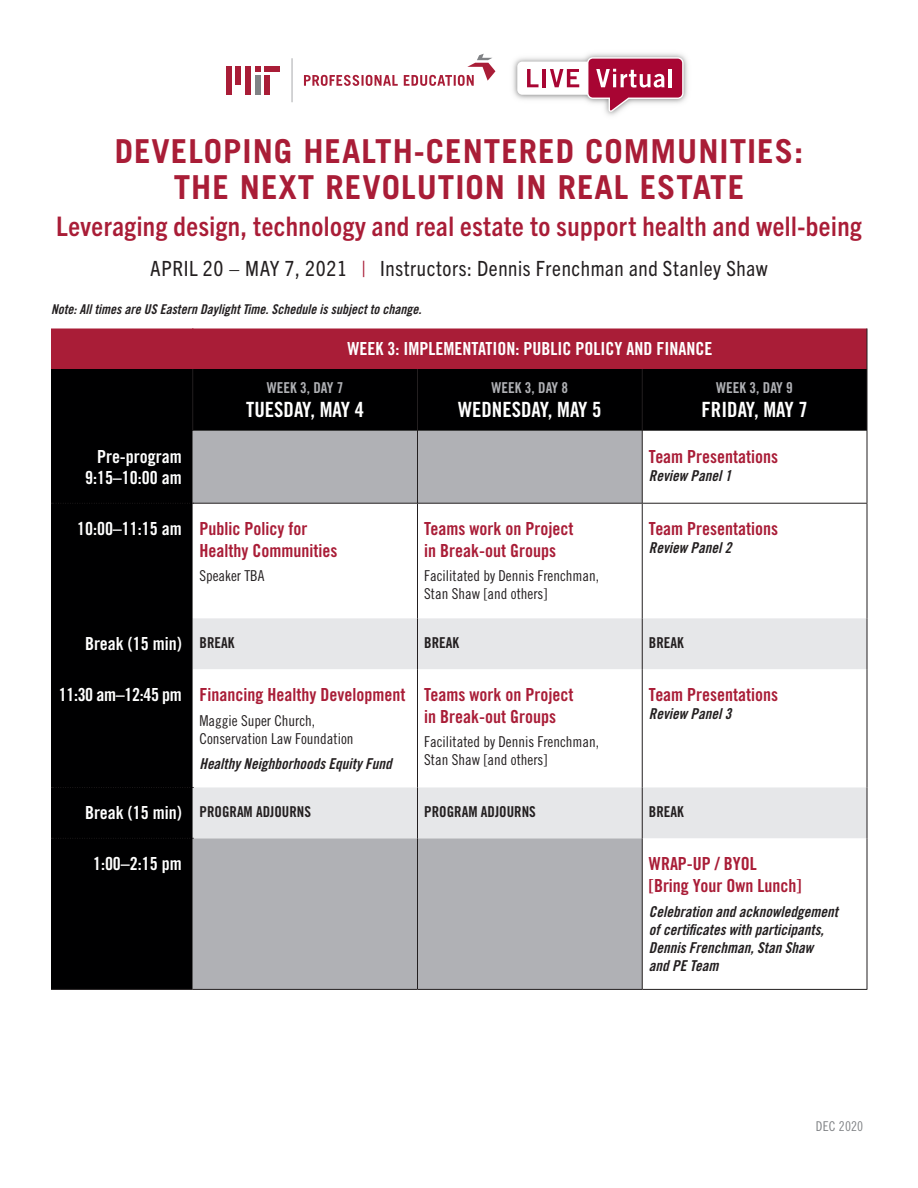
<style>
.page{position:relative;width:918px;height:1188px;background:#fff}
.page>*{position:absolute;margin:0;border:0;box-sizing:border-box;transform-origin:0 0}
.t1{font:700 33px "Trade Gothic LT Std";letter-spacing:.03em;color:#a91d37}
.t2{font:700 condensed 27px "Trade Gothic Next LT Pro";letter-spacing:.02em;color:#a91d37}
.t3{font:condensed 21px "Trade Gothic Next LT Pro";letter-spacing:.03em;color:#231f20}
.t4{font:21px "Trade Gothic LT Std Bd Cn 20";color:#fff}
.t5{font:18px/21.6px "Trade Gothic LT Std Bd Cn 20";color:#a91d37}
.t6{font:18px "Trade Gothic LT Std Bd Cn 20";color:#fff}
.t7{font:18px "Trade Gothic LT Std Bd Cn 20";letter-spacing:-.02em;color:#fff}
.t8{font:15px/18px "Trade Gothic LT Std Bd Cn 20 Obl";color:#231f20}
.t9{font:15px/18px "Trade Gothic LT Std Cn 18";color:#231f20}
.t10{font:15px "Trade Gothic LT Std Bd Cn 20";color:#231f20}
.t11{font:15px "Trade Gothic LT Std Bd Cn 20";color:#b0b1b5}
.t12{font:13.5px "Trade Gothic LT Std Bd Cn 20 Obl";color:#231f20}
.Course_overview{font:13.5px "Trade Gothic LT Std Cn 18";letter-spacing:.01em;color:#808285}
.s1{color:#a91d37}
</style>
<div class="page">
<div style="left:51px;top:328px;width:816px;height:41px;background:#a91d37"></div>
<div style="left:51px;top:369px;width:816px;height:620px;background:#000001"></div>
<div style="left:193px;top:431px;width:449px;height:558px;background:#b0b1b5"></div>
<svg style="left:643px;top:431px;width:224px;height:558px"></svg>
<svg style="left:193px;top:504px;width:674px;height:114px"></svg>
<svg style="left:193px;top:618px;width:674px;height:220px"></svg>
<hr style="left:192px;top:328px;width:2px;height:41px;background:#a91d37">
<svg style="left:51px;top:787px;width:142px;height:1px"></svg>
<svg style="left:51px;top:838px;width:142px;height:1px"></svg>
<svg style="left:51px;top:503px;width:142px;height:1px"></svg>
<hr style="left:193px;top:503px;width:224px;height:1px;background:#231f20">
<hr style="left:418px;top:503px;width:224px;height:1px;background:#231f20">
<hr style="left:643px;top:503px;width:224px;height:1px;background:#231f20">
<hr style="left:417px;top:431px;width:1px;height:72px;background:#231f20">
<hr style="left:642px;top:431px;width:1px;height:72px;background:#231f20">
<hr style="left:417px;top:503px;width:1px;height:115px;background:#231f20">
<hr style="left:642px;top:503px;width:1px;height:115px;background:#231f20">
<hr style="left:417px;top:618px;width:1px;height:51px;background:#231f20">
<hr style="left:642px;top:618px;width:1px;height:51px;background:#231f20">
<hr style="left:417px;top:669px;width:1px;height:118px;background:#231f20">
<hr style="left:642px;top:669px;width:1px;height:118px;background:#231f20">
<hr style="left:417px;top:787px;width:1px;height:51px;background:#231f20">
<hr style="left:642px;top:787px;width:1px;height:51px;background:#231f20">
<hr style="left:417px;top:838px;width:1px;height:151px;background:#231f20">
<hr style="left:642px;top:838px;width:1px;height:151px;background:#231f20">
<hr style="left:192px;top:369px;width:1px;height:62px;background:#231f20">
<hr style="left:417px;top:369px;width:1px;height:62px;background:#231f20">
<hr style="left:642px;top:369px;width:1px;height:62px;background:#231f20">
<hr style="left:867px;top:369px;width:1px;height:62px;background:#231f20">
<hr style="left:867px;top:328px;width:1px;height:41px;background:#231f20">
<hr style="left:867px;top:504px;width:1px;height:114px;background:#231f20">
<hr style="left:867px;top:669px;width:1px;height:118px;background:#231f20">
<hr style="left:867px;top:838px;width:1px;height:151px;background:#231f20">
<hr style="left:51px;top:989px;width:142px;height:1px;background:#231f20">
<hr style="left:193px;top:989px;width:224px;height:1px;background:#231f20">
<hr style="left:417px;top:989px;width:225px;height:1px;background:#231f20">
<hr style="left:642px;top:989px;width:225px;height:1px;background:#231f20">
<hr style="left:867px;top:431px;width:1px;height:72px;background:#231f20">
<hr style="left:867px;top:618px;width:1px;height:51px;background:#231f20">
<hr style="left:867px;top:787px;width:1px;height:51px;background:#231f20">
<svg style="left:292px;top:58px;width:1px;height:44px"></svg>
<div style="left:226px;top:66px;width:6px;height:28px;background:#a91d37"></div>
<div style="left:235px;top:66px;width:6px;height:19px;background:#a91d37"></div>
<div style="left:245px;top:66px;width:6px;height:28px;background:#a91d37"></div>
<div style="left:255px;top:75px;width:6px;height:19px;background:#808285"></div>
<div style="left:264px;top:75px;width:6px;height:19px;background:#a91d37"></div>
<div style="left:265px;top:66px;width:15px;height:6px;background:#a91d37"></div>
<svg style="left:255px;top:66px;width:6px;height:6px"></svg>
<svg style="left:304px;top:54px;width:191px;height:32px"></svg>
<img style="left:513px;top:53px;width:175px;height:63px">
<div style="left:517px;top:62px;width:84px;height:33px;background:#fff;border-radius:5px"></div>
<svg style="left:527px;top:69px;width:12px;height:18px"></svg>
<hr style="left:543px;top:69px;width:3px;height:18px;background:#a80533">
<svg style="left:550px;top:69px;width:29px;height:18px"></svg>
<svg style="left:587px;top:57px;width:97px;height:55px"></svg>
<hr style="left:669px;top:69px;width:3px;height:18px;background:#fff">
<p class="t1" style="left:115px;top:131px;width:690px">DEVELOPING HEALTH-CENTERED COMMUNITIES:</p>
<p class="t1" style="left:174px;top:167px;width:572px">THE NEXT REVOLUTION IN REAL ESTATE</p>
<p class="t2" style="left:56px;top:208px;width:807px">Leveraging design, technology and real estate to support health and well-being</p>
<p class="t3" style="left:150px;top:254px;width:619px">APRIL 20 – MAY 7, 2021 <span class="s1">|</span> Instructors: Dennis Frenchman and Stanley Shaw</p>
<p class="t12" style="left:51px;top:301px;width:372px">Note: All times are US Eastern Daylight Time. Schedule is subject to change.</p>
<p class="t6" style="left:347px;top:338px;width:366px">WEEK 3: IMPLEMENTATION: PUBLIC POLICY AND FINANCE</p>
<p class="t11" style="left:267px;top:379px;width:78px">WEEK 3, DAY 7</p>
<p class="t4" style="left:246px;top:397px;width:119px">TUESDAY, MAY 4</p>
<p class="t11" style="left:492px;top:379px;width:78px">WEEK 3, DAY 8</p>
<p class="t4" style="left:458px;top:397px;width:145px">WEDNESDAY, MAY 5</p>
<p class="t11" style="left:716px;top:379px;width:78px">WEEK 3, DAY 9</p>
<p class="t4" style="left:702px;top:397px;width:108px">FRIDAY, MAY 7</p>
<p class="t6" style="left:97px;top:445px;width:86px">Pre-program</p>
<p class="t6" style="left:85px;top:467px;width:98px">9:15–10:00 am</p>
<p class="t5" style="left:649px;top:445px;width:131px">Team Presentations</p>
<p class="t8" style="left:649px;top:467px;width:84px">Review Panel 1</p>
<p class="t6" style="left:77px;top:518px;width:106px">10:00–11:15 am</p>
<p class="t5" style="left:200px;top:518px;width:139px">Public Policy for<br>Healthy Communities</p>
<p class="t9" style="left:200px;top:567px;width:66px">Speaker TBA</p>
<p class="t5" style="left:424px;top:518px;width:151px">Teams work on Project in Break-out Groups</p>
<p class="t9" style="left:424px;top:567px;width:176px">Facilitated by Dennis Frenchman,<br>Stan Shaw [and others]</p>
<p class="t5" style="left:649px;top:518px;width:131px">Team Presentations</p>
<p class="t8" style="left:649px;top:539px;width:84px">Review Panel 2</p>
<p class="t6" style="left:85px;top:633px;width:98px">Break (15 min)</p>
<p class="t10" style="left:200px;top:634px;width:36px">BREAK</p>
<p class="t10" style="left:424px;top:634px;width:36px">BREAK</p>
<p class="t10" style="left:649px;top:634px;width:36px">BREAK</p>
<p class="t7" style="left:59px;top:684px;width:125px">11:30 am–12:45 pm</p>
<p class="t5" style="left:200px;top:684px;width:207px">Financing Healthy Development</p>
<p class="t9" style="left:200px;top:711px;width:156px">Maggie Super Church,<br>Conservation Law Foundation</p>
<p class="t8" style="left:200px;top:754px;width:194px">Healthy Neighborhoods Equity Fund</p>
<p class="t5" style="left:424px;top:684px;width:151px">Teams work on Project in Break-out Groups</p>
<p class="t9" style="left:424px;top:733px;width:176px">Facilitated by Dennis Frenchman,<br>Stan Shaw [and others]</p>
<p class="t5" style="left:649px;top:684px;width:131px">Team Presentations</p>
<p class="t8" style="left:649px;top:705px;width:84px">Review Panel 3</p>
<p class="t6" style="left:85px;top:802px;width:98px">Break (15 min)</p>
<p class="t10" style="left:200px;top:803px;width:113px">PROGRAM ADJOURNS</p>
<p class="t10" style="left:424px;top:803px;width:113px">PROGRAM ADJOURNS</p>
<p class="t10" style="left:649px;top:803px;width:36px">BREAK</p>
<p class="t6" style="left:93px;top:853px;width:90px">1:00–2:15 pm</p>
<p class="t5" style="left:649px;top:853px;width:154px">WRAP-UP / BYOL<br>[Bring Your Own Lunch]</p>
<p class="t8" style="left:649px;top:902px;width:191px">Celebration and acknowledgement of certificates with participants,<br>Dennis Frenchman, Stan Shaw<br>and PE Team</p>
<p class="Course_overview" style="left:816px;top:1118px;width:49px">DEC 2020</p>
</div>
